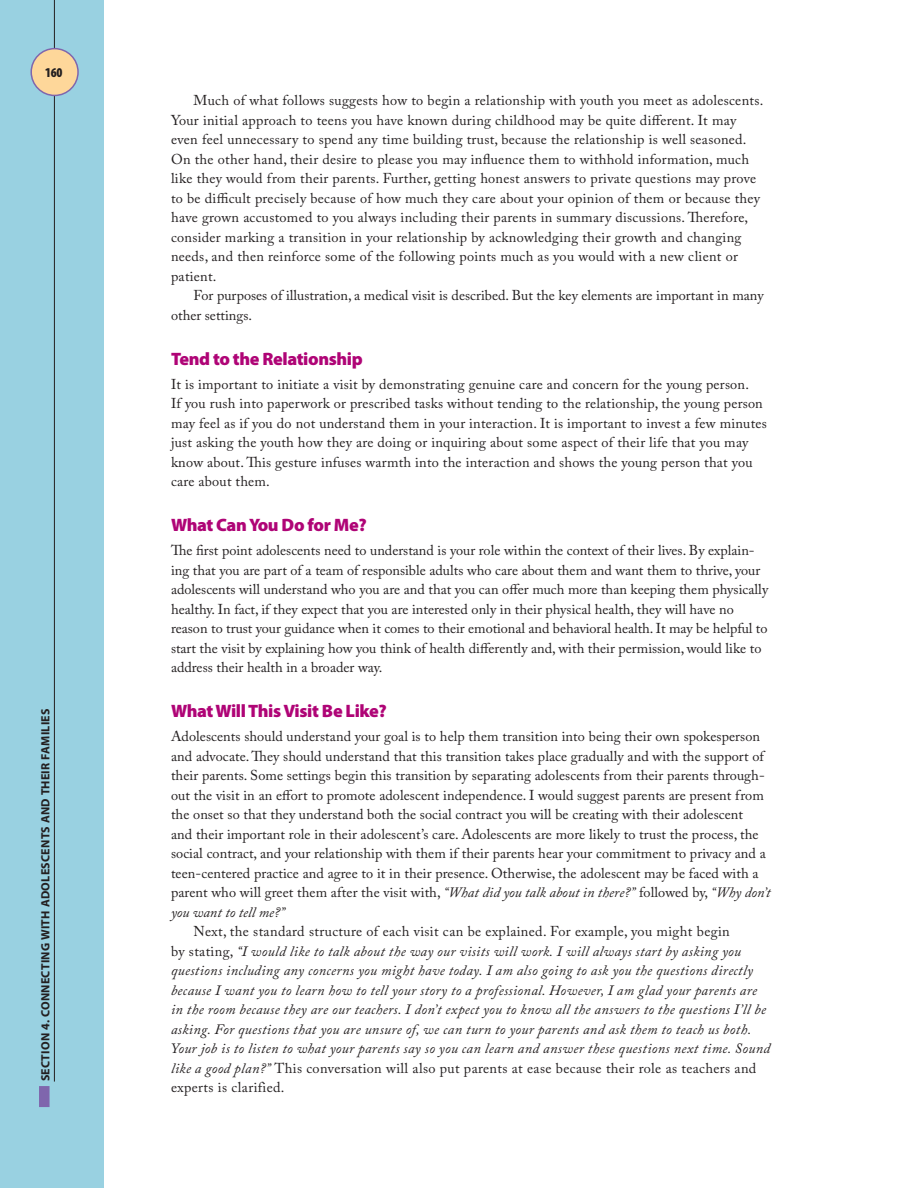
<style>
.page{position:relative;width:918px;height:1188px;background:#fff}
.page>*{position:absolute;margin:0;border:0;box-sizing:border-box;transform-origin:0 0}
.t1{font:900 18px "Myriad Pro";letter-spacing:-.02em;color:#af0476}
.t2{font:14.25px/19.5px "Adobe Caslon Pro";letter-spacing:.005em;color:#231f20}
.t3{font:italic 14.25px/19.5px "Adobe Caslon Pro";letter-spacing:.025em;color:#231f20}
.t4{font:900 condensed 13.5px "Myriad Pro";color:#231f20}
.t5{font:700 12px "Myriad Pro";letter-spacing:.02em;color:#231f20}
.s1{font-style:italic}
.s2{font-style:normal}
</style>
<div class="page">
<div style="left:0;top:0;width:104px;height:1188px;background:#99d1e1"></div>
<div style="left:39px;top:1086px;width:11px;height:21px;background:#7f66ad"></div>
<hr style="left:54px;top:0;width:1px;height:1082px;background:#231f20">
<div style="left:31px;top:49px;width:47px;height:46px;background:#fed79a;border-radius:50%"></div>
<div style="left:30px;top:48px;width:49px;height:48px;border:2px solid #7f66ad;border-radius:50%"></div>
<p class="t4" style="left:45px;top:65px;width:19px">160</p>
<p class="t5" style="left:39px;top:1081px;width:374px;rotate:-90deg">SECTION 4. CONNECTING WITH ADOLESCENTS AND THEIR FAMILIES</p>
<p class="t2" style="left:171px;top:90px;width:594px;text-indent:23px">Much of what follows suggests how to begin a relationship with youth you meet as adolescents.<br>Your initial approach to teens you have known during childhood may be quite different. It may even feel unnecessary to spend any time building trust, because the relationship is well seasoned.<br>On the other hand, their desire to please you may influence them to withhold information, much like they would from their parents. Further, getting honest answers to private questions may prove to be difficult precisely because of how much they care about your opinion of them or because they have grown accustomed to you always including their parents in summary discussions. Therefore, consider marking a transition in your relationship by acknowledging their growth and changing needs, and then reinforce some of the following points much as you would with a new client or patient.</p>
<p class="t2" style="left:171px;top:285px;width:594px;text-indent:23px">For purposes of illustration, a medical visit is described. But the key elements are important in many other settings.</p>
<p class="t1" style="left:171px;top:348px;width:193px">Tend to the Relationship</p>
<p class="t2" style="left:171px;top:374px;width:597px">It is important to initiate a visit by demonstrating genuine care and concern for the young person.<br>If you rush into paperwork or prescribed tasks without tending to the relationship, the young person may feel as if you do not understand them in your interaction. It is important to invest a few minutes just asking the youth how they are doing or inquiring about some aspect of their life that you may know about. This gesture infuses warmth into the interaction and shows the young person that you care about them.</p>
<p class="t1" style="left:171px;top:515px;width:197px">What Can You Do for Me?</p>
<p class="t2" style="left:171px;top:540px;width:599px">The first point adolescents need to understand is your role within the context of their lives. By explain&shy;ing that you are part of a team of responsible adults who care about them and want them to thrive, your adolescents will understand who you are and that you can offer much more than keeping them physically healthy. In fact, if they expect that you are interested only in their physical health, they will have no reason to trust your guidance when it comes to their emotional and behavioral health. It may be helpful to start the visit by explaining how you think of health differently and, with their permission, would like to address their health in a broader way.</p>
<p class="t1" style="left:171px;top:701px;width:217px">What Will This Visit Be Like?</p>
<p class="t2" style="left:171px;top:726px;width:601px">Adolescents should understand your goal is to help them transition into being their own spokesperson and advocate. They should understand that this transition takes place gradually and with the support of their parents. Some settings begin this transition by separating adolescents from their parents through&shy;out the visit in an effort to promote adolescent independence. I would suggest parents are present from the onset so that they understand both the social contract you will be creating with their adolescent<br>and their important role in their adolescent’s care. Adolescents are more likely to trust the process, the social contract, and your relationship with them if their parents hear your commitment to privacy and a teen-centered practice and agree to it in their presence. Otherwise, the adolescent may be faced with a parent who will greet them after the visit with, <span class="s1">“What did you talk about in there?”</span> followed by, <span class="s1">“Why don’t you want to tell me?”</span></p>
<p class="t3" style="left:171px;top:921px;width:601px;text-indent:23px"><span class="s2">Next, the standard structure of each visit can be explained. For example, you might begin<br>by stating,</span> “I would like to talk about the way our visits will work. I will always start by asking you questions including any concerns you might have today. I am also going to ask you the questions directly because I want you to learn how to tell your story to a professional. However, I am glad your parents are in the room because they are our teachers. I don’t expect you to know all the answers to the questions I’ll be asking. For questions that you are unsure of, we can turn to your parents and ask them to teach us both.<br>Your job is to listen to what your parents say so you can learn and answer these questions next time. Sound like a good plan?” <span class="s2">This conversation will also put parents at ease because their role as teachers and experts is clarified.</span></p>
</div>
